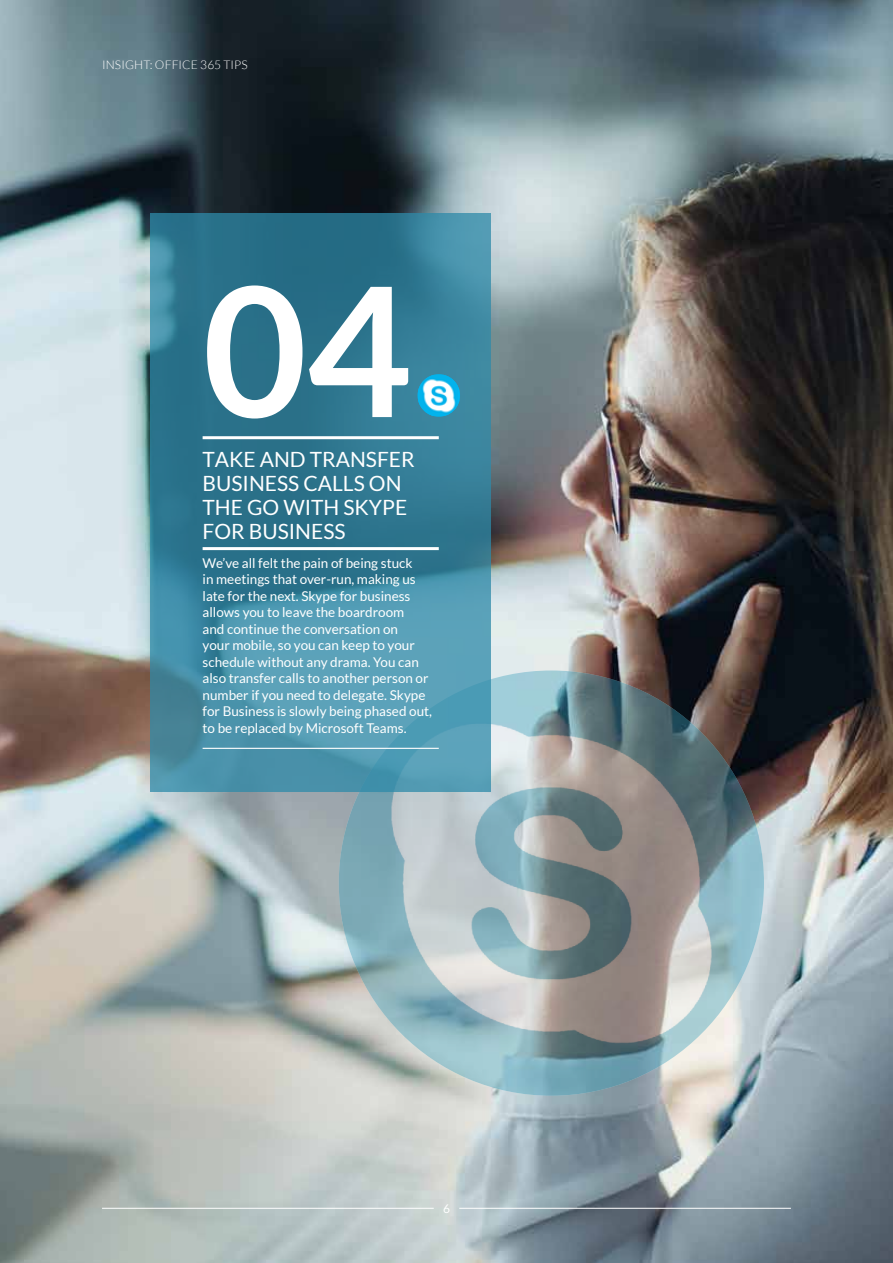
<style>
.page{position:relative;width:893px;height:1263px;background:#fff}
.page>*{position:absolute;margin:0;border:0;box-sizing:border-box;transform-origin:0 0}
.t1{font:700 180px "Lato";color:#fff}
.t2{font:21px/24px "Lato";color:#fff}
.t3{font:13.5px/16.5px "Lato";color:#fff}
.t4{font:300 12px "Lato";letter-spacing:.01em;color:#fff}
.t5{font:12px "Lato";color:#fff}
</style>
<div class="page">
<img style="left:0;top:0;width:893px;height:1263px">
<img style="left:339px;top:670px;width:425px;height:426px;border-radius:213px">
<svg style="left:151px;top:213px;width:340px;height:579px;background:#3a829b"></svg>
<hr style="left:203px;top:436px;width:236px;height:3px;background:#fff">
<hr style="left:203px;top:547px;width:236px;height:3px;background:#fff">
<hr style="left:203px;top:748px;width:236px;height:1px;background:#fff">
<svg style="left:417px;top:374px;width:43px;height:43px"></svg>
<img style="left:418px;top:375px;width:41px;height:41px">
<hr style="left:459px;top:1208px;width:332px;height:1px;background:#fff">
<hr style="left:102px;top:1208px;width:332px;height:1px;background:#fff">
<p class="t4" style="left:102px;top:58px;width:147px">INSIGHT: OFFICE 365 TIPS</p>
<h1 class="t1" style="left:203px;top:248px;width:210px">04</h1>
<h2 class="t2" style="left:203px;top:447px;width:214px">TAKE AND TRANSFER<br>BUSINESS CALLS ON<br>THE GO WITH SKYPE<br>FOR BUSINESS</h2>
<p class="t3" style="left:203px;top:555px;width:231px">We’ve all felt the pain of being stuck<br>in meetings that over-run, making us late for the next. Skype for business allows you to leave the boardroom<br>and continue the conversation on<br>your mobile, so you can keep to your schedule without any drama. You can also transfer calls to another person or number if you need to delegate. Skype for Business is slowly being phased out, to be replaced by Microsoft Teams.</p>
<p class="t5" style="left:443px;top:1202px;width:8px">6</p>
</div>
